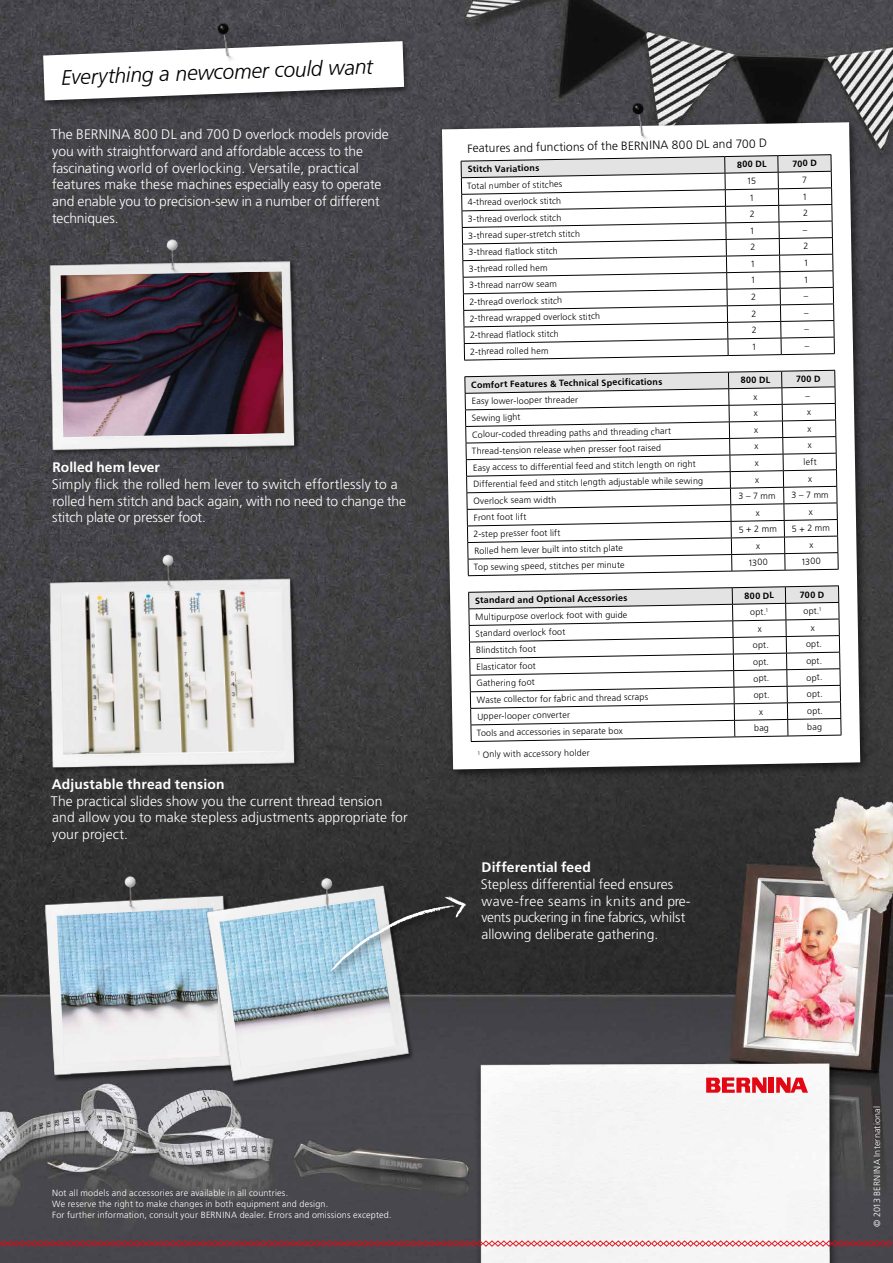
<style>
.page{position:relative;width:893px;height:1263px;background:#fff}
.page>*{position:absolute;margin:0;border:0;box-sizing:border-box;transform-origin:0 0}
.t1{font:italic 300 21px "Frutiger LT Std";color:#000}
.t2{font:300 13.8px/16.6px "Frutiger LT Std";color:#fff}
.t3{font:700 13.8px "Frutiger LT Std";letter-spacing:.01em;color:#fff}
.t4{font:300 12px "Frutiger LT Std";color:#000}
.t5{font:300 9px "Frutiger LT Std";color:#000}
.t6{font:300 9px/11.2px "Frutiger LT Std";letter-spacing:.02em;color:#fff}
.t7{font:700 9px "Frutiger LT Std";color:#000}
</style>
<div class="page">
<img style="left:0;top:0;width:893px;height:1263px">
<img style="left:459px;top:1049px;width:389px;height:214px">
<svg style="left:0;top:1240px;width:893px;height:7px;background:#a65f65"></svg>
<img style="left:34px;top:883px;width:160px;height:213px">
<img style="left:194px;top:872px;width:230px;height:230px">
<img style="left:78px;top:849px;width:84px;height:47px">
<img style="left:275px;top:851px;width:84px;height:45px">
<svg style="left:56px;top:896px;width:411px;height:175px"></svg>
<div style="left:769px;top:1077px;width:5px;height:16px;background:#e30613"></div>
<svg style="left:706px;top:1077px;width:60px;height:16px"></svg>
<svg style="left:776px;top:1077px;width:33px;height:16px"></svg>
<div style="left:437px;top:117px;width:434px;height:664px;background:#000;opacity:.61"></div>
<svg style="left:442px;top:122px;width:418px;height:647px"></svg>
<div style="left:38px;top:38px;width:374px;height:72px;background:#000;opacity:.55"></div>
<svg style="left:43px;top:41px;width:361px;height:59px"></svg>
<img style="left:182px;top:0;width:92px;height:84px">
<svg style="left:461px;top:155px;width:378px;height:449px"></svg>
<svg style="left:465px;top:576px;width:267px;height:33px"></svg>
<img style="left:34px;top:247px;width:289px;height:213px">
<svg style="left:59px;top:269px;width:227px;height:169px;background:#4c3c49"></svg>
<img style="left:34px;top:564px;width:289px;height:214px">
<svg style="left:59px;top:587px;width:227px;height:168px"></svg>
<img style="left:116px;top:527px;width:84px;height:95px">
<img style="left:120px;top:212px;width:84px;height:95px">
<img style="left:597px;top:67px;width:92px;height:87px">
<svg style="left:460px;top:154px;width:375px;height:207px"></svg>
<svg style="left:464px;top:370px;width:375px;height:206px"></svg>
<svg style="left:468px;top:585px;width:374px;height:157px"></svg>
<h1 class="t1" style="left:61px;top:65px;width:313px;rotate:-2deg">Everything a newcomer could want</h1>
<p class="t2" style="left:51px;top:127px;width:339px">The BERNINA 800 DL and 700 D overlock models provide you with straightforward and affordable access to the fascinating world of overlocking. Versatile, practical features make these machines especially easy to operate and enable you to precision-sew in a number of different techniques.</p>
<h2 class="t3" style="left:53px;top:459px;width:109px">Rolled hem lever</h2>
<h2 class="t2" style="left:52px;top:476px;width:356px">Simply flick the rolled hem lever to switch effortlessly to a rolled hem stitch and back again, with no need to change the stitch plate or presser foot.</h2>
<h2 class="t3" style="left:52px;top:776px;width:174px">Adjustable thread tension</h2>
<h2 class="t2" style="left:51px;top:793px;width:358px">The practical slides show you the current thread tension and allow you to make stepless adjustments appropriate for your project.</h2>
<h3 class="t4" style="left:467px;top:142px;width:301px;rotate:-1deg">Features and functions of the BERNINA 800 DL and 700 D</h3>
<p class="t7" style="left:467px;top:164px;width:73px;rotate:-1deg">Stitch Variations</p>
<p class="t7" style="left:737px;top:159px;width:31px;rotate:-1deg">800 DL</p>
<p class="t7" style="left:792px;top:158px;width:26px;rotate:-1deg">700 D</p>
<p class="t5" style="left:467px;top:181px;width:97px;rotate:-1deg">Total number of stitches</p>
<p class="t5" style="left:468px;top:197px;width:95px;rotate:-1deg">4-thread overlock stitch</p>
<p class="t5" style="left:468px;top:214px;width:95px;rotate:-1deg">3-thread overlock stitch</p>
<p class="t5" style="left:468px;top:230px;width:113px;rotate:-1deg">3-thread super-stretch stitch</p>
<p class="t5" style="left:468px;top:247px;width:91px;rotate:-1deg">3-thread flatlock stitch</p>
<p class="t5" style="left:469px;top:264px;width:80px;rotate:-1deg">3-thread rolled hem</p>
<p class="t5" style="left:469px;top:280px;width:89px;rotate:-1deg">3-thread narrow seam</p>
<p class="t5" style="left:469px;top:297px;width:94px;rotate:-1deg">2-thread overlock stitch</p>
<p class="t5" style="left:470px;top:313px;width:132px;rotate:-1deg">2-thread wrapped overlock stitch</p>
<p class="t5" style="left:470px;top:330px;width:90px;rotate:-1deg">2-thread flatlock stitch</p>
<p class="t5" style="left:470px;top:347px;width:80px;rotate:-1deg">2-thread rolled hem</p>
<p class="t7" style="left:471px;top:379px;width:193px;rotate:-1deg">Comfort Features &amp; Technical Specifications</p>
<p class="t7" style="left:741px;top:375px;width:31px;rotate:-1deg">800 DL</p>
<p class="t7" style="left:796px;top:374px;width:26px;rotate:-1deg">700 D</p>
<p class="t5" style="left:472px;top:396px;width:108px;rotate:-1deg">Easy lower-looper threader</p>
<p class="t5" style="left:472px;top:413px;width:50px;rotate:-1deg">Sewing light</p>
<p class="t5" style="left:472px;top:429px;width:201px;rotate:-1deg">Colour-coded threading paths and threading chart</p>
<p class="t5" style="left:472px;top:446px;width:191px;rotate:-1deg">Thread-tension release when presser foot raised</p>
<p class="t5" style="left:473px;top:463px;width:224px;rotate:-1deg">Easy access to differential feed and stitch length on right</p>
<p class="t5" style="left:803px;top:457px;width:15px;rotate:-1deg">left</p>
<p class="t5" style="left:473px;top:479px;width:231px;rotate:-1deg">Differential feed and stitch length adjustable while sewing</p>
<p class="t5" style="left:473px;top:496px;width:84px;rotate:-1deg">Overlock seam width</p>
<p class="t5" style="left:738px;top:491px;width:39px;rotate:-1deg">3 – 7 mm</p>
<p class="t5" style="left:791px;top:490px;width:39px;rotate:-1deg">3 – 7 mm</p>
<p class="t5" style="left:474px;top:512px;width:54px;rotate:-1deg">Front foot lift</p>
<p class="t5" style="left:473px;top:529px;width:89px;rotate:-1deg">2-step presser foot lift</p>
<p class="t5" style="left:739px;top:524px;width:40px;rotate:-1deg">5 + 2 mm</p>
<p class="t5" style="left:792px;top:523px;width:40px;rotate:-1deg">5 + 2 mm</p>
<p class="t5" style="left:474px;top:546px;width:150px;rotate:-1deg">Rolled hem lever built into stitch plate</p>
<p class="t5" style="left:474px;top:562px;width:152px;rotate:-1deg">Top sewing speed, stitches per minute</p>
<p class="t5" style="left:748px;top:557px;width:21px;rotate:-1deg">1300</p>
<p class="t5" style="left:801px;top:556px;width:21px;rotate:-1deg">1300</p>
<p class="t7" style="left:475px;top:595px;width:154px;rotate:-1deg">Standard and Optional Accessories</p>
<p class="t7" style="left:744px;top:590px;width:31px;rotate:-1deg">800 DL</p>
<p class="t7" style="left:800px;top:589px;width:26px;rotate:-1deg">700 D</p>
<p class="t5" style="left:475px;top:612px;width:153px;rotate:-1deg">Multipurpose overlock foot with guide</p>
<p class="t5" style="left:750px;top:607px;width:20px;rotate:-1deg">opt.<sup>1</sup></p>
<p class="t5" style="left:803px;top:606px;width:20px;rotate:-1deg">opt.<sup>1</sup></p>
<p class="t5" style="left:475px;top:628px;width:91px;rotate:-1deg">Standard overlock foot</p>
<p class="t5" style="left:476px;top:645px;width:61px;rotate:-1deg">Blindstitch foot</p>
<p class="t5" style="left:753px;top:640px;width:17px;rotate:-1deg">opt.</p>
<p class="t5" style="left:806px;top:639px;width:17px;rotate:-1deg">opt.</p>
<p class="t5" style="left:476px;top:661px;width:61px;rotate:-1deg">Elasticator foot</p>
<p class="t5" style="left:753px;top:657px;width:17px;rotate:-1deg">opt.</p>
<p class="t5" style="left:806px;top:656px;width:17px;rotate:-1deg">opt.</p>
<p class="t5" style="left:476px;top:678px;width:60px;rotate:-1deg">Gathering foot</p>
<p class="t5" style="left:753px;top:673px;width:17px;rotate:-1deg">opt.</p>
<p class="t5" style="left:806px;top:672px;width:17px;rotate:-1deg">opt.</p>
<p class="t5" style="left:477px;top:695px;width:173px;rotate:-1deg">Waste collector for fabric and thread scraps</p>
<p class="t5" style="left:754px;top:690px;width:17px;rotate:-1deg">opt.</p>
<p class="t5" style="left:807px;top:689px;width:17px;rotate:-1deg">opt.</p>
<p class="t5" style="left:477px;top:711px;width:94px;rotate:-1deg">Upper-looper converter</p>
<p class="t5" style="left:807px;top:705px;width:17px;rotate:-1deg">opt.</p>
<p class="t5" style="left:477px;top:728px;width:148px;rotate:-1deg">Tools and accessories in separate box</p>
<p class="t5" style="left:477px;top:749px;width:114px;rotate:-1deg"><sup>1</sup> Only with accessory holder</p>
<h2 class="t3" style="left:482px;top:859px;width:111px">Differential feed</h2>
<h2 class="t2" style="left:481px;top:876px;width:211px">Stepless differential feed ensures wave-free seams in knits and pre&shy;vents puckering in fine fabrics, whilst allowing deliberate gathering.</h2>
<p class="t6" style="left:52px;top:1187px;width:341px">Not all models and accessories are available in all countries.<br>We reserve the right to make changes in both equipment and design.<br>For further information, consult your BERNINA dealer. Errors and omissions excepted.</p>
<p class="t6" style="left:872px;top:1227px;width:123px;rotate:-90deg">© 2013 BERNINA International</p>
</div>
